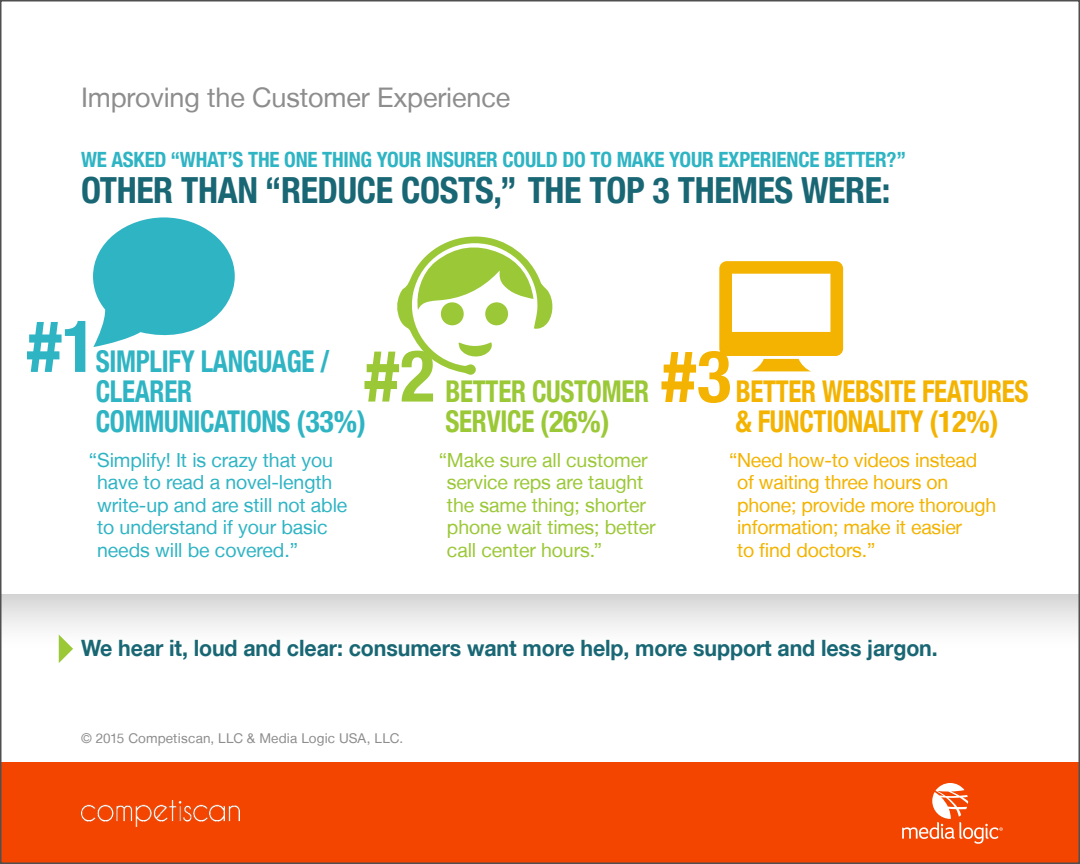
<style>
.page{position:relative;width:1080px;height:864px;background:#fff}
.page>*{position:absolute;margin:0;border:0;box-sizing:border-box;transform-origin:0 0}
.t1{font:700 condensed 72px "Helvetica Neue LT";color:#2fb4c4}
.t2{font:700 condensed 72px "Helvetica Neue LT";color:#9bc837}
.t3{font:700 condensed 72px "Helvetica Neue LT";color:#f3b300}
.t4{font:700 condensed 36px "Helvetica Neue LT";letter-spacing:-.01em;color:#196774}
.t5{font:700 condensed 30px/30px "Helvetica Neue LT";letter-spacing:-.01em;color:#2fb4c4;scale:.9 1}
.t6{font:700 condensed 30px/30px "Helvetica Neue LT";letter-spacing:-.01em;color:#f3b300;scale:.9 1}
.t7{font:700 condensed 30px/30px "Helvetica Neue LT";letter-spacing:-.01em;color:#9bc837;scale:.9 1}
.question{font:27px "Helvetica Neue LT";letter-spacing:-.005em;color:#8d8d8d}
.sidebar{font:700 22.5px "Helvetica Neue LT";letter-spacing:-.005em;color:#196774;scale:.95 1}
.t8{font:700 condensed 21px "Helvetica Neue LT";letter-spacing:-.01em;color:#2fb4c4}
.t9{font:19.5px/22.5px "Helvetica Neue LT";letter-spacing:-.005em;color:#2fb4c4}
.t10{font:19.5px/22.5px "Helvetica Neue LT";letter-spacing:-.01em;color:#f3b300}
.t11{font:19.5px/22.5px "Helvetica Neue LT";letter-spacing:-.005em;color:#9bc837}
.t12{font:13.5px "Helvetica Neue LT";letter-spacing:.01em;color:#8d8d8d}
</style>
<div class="page">
<div style="left:0;top:594px;width:1080px;height:108px;background:linear-gradient(to bottom,#e3e3e3,#fff)"></div>
<svg style="left:93px;top:217px;width:142px;height:130px"></svg>
<svg style="left:397px;top:236px;width:156px;height:139px"></svg>
<svg style="left:719px;top:261px;width:124px;height:110px"></svg>
<svg style="left:59px;top:634px;width:14px;height:29px"></svg>
<div style="left:0;top:763px;width:1080px;height:101px;background:#f34500"></div>
<img style="left:81px;top:800px;width:159px;height:26px">
<svg style="left:902px;top:783px;width:101px;height:61px"></svg>
<p class="question" style="left:81px;top:81px;width:431px">Improving the Customer Experience</p>
<p class="t8" style="left:81px;top:146px;width:827px">WE ASKED “WHAT’S THE ONE THING YOUR INSURER COULD DO TO MAKE YOUR EXPERIENCE BETTER?”</p>
<p class="t4" style="left:81px;top:168px;width:811px">OTHER THAN “REDUCE COSTS,” THE TOP 3 THEMES WERE:</p>
<p class="t1" style="left:27px;top:303px;width:71px">#1</p>
<p class="t5" style="left:96px;top:346px;width:302px">SIMPLIFY LANGUAGE /<br>CLEARER<br>COMMUNICATIONS (33%)</p>
<p class="t2" style="left:364px;top:332px;width:72px">#2</p>
<p class="t7" style="left:446px;top:376px;width:228px">BETTER CUSTOMER<br>SERVICE (26%)</p>
<p class="t3" style="left:662px;top:333px;width:71px">#3</p>
<p class="t6" style="left:736px;top:376px;width:327px">BETTER WEBSITE FEATURES &amp; FUNCTIONALITY (12%)</p>
<p class="t9" style="left:97px;top:448px;width:252px;text-indent:-8px">“Simplify! It is crazy that you have to read a novel-length write-up and are still not able to understand if your basic needs will be covered.”</p>
<p class="t11" style="left:447px;top:448px;width:210px;text-indent:-8px">“Make sure all customer service reps are taught the same thing; shorter phone wait times; better call center hours.”</p>
<p class="t10" style="left:737px;top:448px;width:261px;text-indent:-8px">“Need how-to videos instead of waiting three hours on phone; provide more thorough information; make it easier<br>to find doctors.”</p>
<p class="sidebar" style="left:81px;top:634px;width:903px">We hear it, loud and clear: consumers want more help, more support and less jargon.</p>
<p class="t12" style="left:81px;top:730px;width:324px">© 2015 Competiscan, LLC &amp; Media Logic USA, LLC.</p>
</div>
